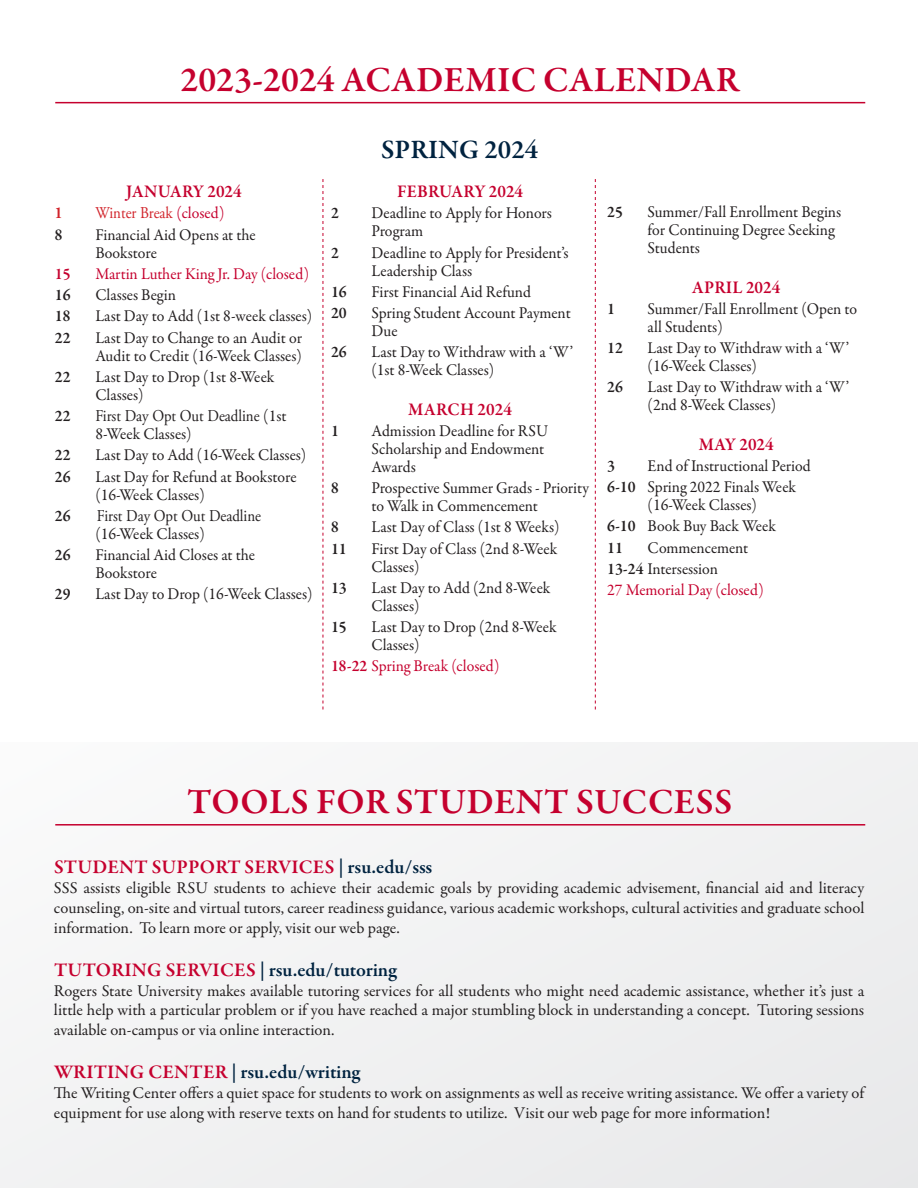
<style>
.page{position:relative;width:918px;height:1188px;background:#fff}
.page>*{position:absolute;margin:0;border:0;box-sizing:border-box;transform-origin:0 0}
.t1{font:600 36px "Garamond Premr Pro";letter-spacing:.01em;color:#c5002e}
.t2{font:600 27px "Garamond Premr Pro";color:#002340}
.t3{font:600 19.5px "Garamond Premr Pro";letter-spacing:.005em;color:#002340}
.t4{font:600 19.5px "Garamond Premr Pro";letter-spacing:.005em;color:#c5002e}
.t5{font:600 18px "Garamond Premr Pro";color:#c5002e;scale:.96 1}
.t6{font:16.5px/18px "Garamond Premr Pro";letter-spacing:-.005em;color:#231f20;scale:.96 1}
.t7{font:16.5px/19.8px "Garamond Premr Pro";letter-spacing:-.005em;color:#231f20;text-align:justify}
.t8{font:16.5px/18px "Adobe Garamond Pro";color:#231f20;scale:.9 1}
.t9{font:16.5px "Garamond Premr Pro";letter-spacing:-.005em;color:#c5002e;scale:.96 1}
.t10{font:600 16.5px "Garamond Premr Pro";color:#231f20;scale:.96 1}
.t11{font:16.5px "Adobe Garamond Pro";color:#d1232a;scale:.9 1}
.t12{font:600 16.5px "Garamond Premr Pro";color:#c5002e;scale:.96 1}
.t13{font:700 16.5px "Adobe Garamond Pro";color:#d1232a;scale:.9 1}
.s1{font-family:"Garamond Premr Pro";color:#c5002e}
.s2{font-family:"Garamond Premr Pro"}
.s3{font-weight:600}
.s4{color:#002340}
.s5{color:#c5002e}
</style>
<div class="page">
<div style="left:0;top:742px;width:918px;height:446px;background:#f1f2f2"></div>
<svg style="left:323px;top:179px;width:1px;height:531px"></svg>
<svg style="left:595px;top:179px;width:1px;height:531px"></svg>
<hr style="left:55px;top:102px;width:810px;height:1px;background:#c5002e">
<hr style="left:55px;top:824px;width:810px;height:2px;background:#c5002e">
<p class="t1" style="left:181px;top:58px;width:560px">2023-2024 ACADEMIC CALENDAR</p>
<p class="t5" style="left:126px;top:181px;width:122px">JANUARY 2024</p>
<p class="t13" style="left:55px;top:204px;width:10px">1</p>
<p class="t11" style="left:95px;top:203px;width:145px">Winter Break <span class="s1">(closed)</span></p>
<p class="t10" style="left:55px;top:225px;width:10px">8</p>
<p class="t6" style="left:95px;top:226px;width:169px">Financial Aid Opens at the<br>Bookstore</p>
<p class="t12" style="left:55px;top:264px;width:18px">15</p>
<p class="t9" style="left:95px;top:264px;width:224px">Martin Luther King Jr. Day (closed)</p>
<p class="t10" style="left:55px;top:285px;width:18px">16</p>
<p class="t6" style="left:95px;top:286px;width:86px">Classes Begin</p>
<p class="t10" style="left:55px;top:306px;width:18px">18</p>
<p class="t6" style="left:95px;top:308px;width:227px">Last Day to Add (1st 8-week classes)</p>
<p class="t10" style="left:55px;top:327px;width:18px">22</p>
<p class="t6" style="left:95px;top:329px;width:217px">Last Day to Change to an Audit or<br>Audit to Credit (16-Week Classes)</p>
<p class="t10" style="left:55px;top:367px;width:18px">22</p>
<p class="t6" style="left:95px;top:368px;width:188px">Last Day to Drop (1st 8-Week<br>Classes)</p>
<p class="t10" style="left:55px;top:406px;width:18px">22</p>
<p class="t8" style="left:95px;top:407px;width:214px">First Day Opt Out Deadline <span class="s2">(1st<br>8-Week Classes)</span></p>
<p class="t10" style="left:55px;top:445px;width:18px">22</p>
<p class="t6" style="left:95px;top:447px;width:221px">Last Day to Add (16-Week Classes)</p>
<p class="t10" style="left:55px;top:466px;width:18px">26</p>
<p class="t6" style="left:95px;top:468px;width:211px">Last Day for Refund at Bookstore (16-Week Classes)</p>
<p class="t10" style="left:55px;top:506px;width:18px">26</p>
<p class="t8" style="left:95px;top:507px;width:186px">First Day Opt Out Deadline <span class="s2">(16-Week Classes)</span></p>
<p class="t10" style="left:55px;top:545px;width:18px">26</p>
<p class="t6" style="left:95px;top:546px;width:168px">Financial Aid Closes at the<br>Bookstore</p>
<p class="t10" style="left:55px;top:584px;width:18px">29</p>
<p class="t6" style="left:95px;top:586px;width:228px">Last Day to Drop (16-Week Classes)</p>
<p class="t2" style="left:381px;top:133px;width:159px">SPRING 2024</p>
<p class="t5" style="left:397px;top:181px;width:133px">FEBRUARY 2024</p>
<p class="t10" style="left:331px;top:203px;width:10px">2</p>
<p class="t6" style="left:372px;top:205px;width:190px">Deadline to Apply for Honors<br>Program</p>
<p class="t10" style="left:331px;top:243px;width:10px">2</p>
<p class="t6" style="left:372px;top:244px;width:207px">Deadline to Apply for President’s<br>Leadership Class</p>
<p class="t10" style="left:331px;top:282px;width:18px">16</p>
<p class="t6" style="left:372px;top:283px;width:168px">First Financial Aid Refund</p>
<p class="t10" style="left:331px;top:303px;width:18px">20</p>
<p class="t6" style="left:372px;top:304px;width:209px">Spring Student Account Payment<br>Due</p>
<p class="t10" style="left:331px;top:342px;width:18px">26</p>
<p class="t6" style="left:372px;top:344px;width:211px">Last Day to Withdraw with a ‘W’ (1st 8-Week Classes)</p>
<p class="t5" style="left:408px;top:398px;width:109px">MARCH 2024</p>
<p class="t10" style="left:331px;top:421px;width:10px">1</p>
<p class="t6" style="left:372px;top:422px;width:186px">Admission Deadline for RSU<br>Scholarship and Endowment<br>Awards</p>
<p class="t10" style="left:331px;top:478px;width:10px">8</p>
<p class="t6" style="left:372px;top:479px;width:228px">Prospective Summer Grads - Priority to Walk in Commencement</p>
<p class="t10" style="left:331px;top:517px;width:10px">8</p>
<p class="t6" style="left:372px;top:519px;width:197px">Last Day of Class (1st 8 Weeks)</p>
<p class="t10" style="left:331px;top:538px;width:18px">11</p>
<p class="t6" style="left:372px;top:540px;width:195px">First Day of Class (2nd 8-Week<br>Classes)</p>
<p class="t10" style="left:331px;top:578px;width:18px">13</p>
<p class="t6" style="left:372px;top:579px;width:188px">Last Day to Add (2nd 8-Week<br>Classes)</p>
<p class="t10" style="left:331px;top:617px;width:18px">15</p>
<p class="t6" style="left:372px;top:618px;width:194px">Last Day to Drop (2nd 8-Week<br>Classes)</p>
<p class="t9" style="left:331px;top:656px;width:177px"><span class="s3">18-22</span> Spring Break (closed)</p>
<p class="t10" style="left:607px;top:202px;width:18px">25</p>
<p class="t6" style="left:648px;top:204px;width:203px">Summer/Fall Enrollment Begins for Continuing Degree Seeking<br>Students</p>
<p class="t5" style="left:692px;top:276px;width:93px">APRIL 2024</p>
<p class="t10" style="left:607px;top:299px;width:10px">1</p>
<p class="t6" style="left:648px;top:300px;width:220px">Summer/Fall Enrollment (Open to all Students)</p>
<p class="t10" style="left:607px;top:338px;width:18px">12</p>
<p class="t6" style="left:648px;top:339px;width:211px">Last Day to Withdraw with a ‘W’ (16-Week Classes)</p>
<p class="t10" style="left:607px;top:377px;width:18px">26</p>
<p class="t6" style="left:648px;top:379px;width:211px">Last Day to Withdraw with a ‘W’ (2nd 8-Week Classes)</p>
<p class="t5" style="left:699px;top:433px;width:80px">MAY 2024</p>
<p class="t10" style="left:607px;top:456px;width:10px">3</p>
<p class="t6" style="left:648px;top:457px;width:171px">End of Instructional Period</p>
<p class="t6" style="left:607px;top:478px;width:198px;text-align:center"><span class="s3">6-10</span> Spring 2022 Finals Week (16-Week Classes)</p>
<p class="t6" style="left:607px;top:517px;width:178px"><span class="s3">6-10</span> Book Buy Back Week</p>
<p class="t10" style="left:607px;top:537px;width:18px">11</p>
<p class="t6" style="left:648px;top:539px;width:106px">Commencement</p>
<p class="t6" style="left:607px;top:560px;width:117px"><span class="s3">13-24</span> Intersession</p>
<p class="t9" style="left:607px;top:580px;width:165px">27 Memorial Day (closed)</p>
<p class="t1" style="left:187px;top:780px;width:547px">TOOLS FOR STUDENT SUCCESS</p>
<p class="t4" style="left:54px;top:855px;width:380px">STUDENT SUPPORT SERVICES <span class="s4">| rsu.edu/sss</span></p>
<p class="t7" style="left:54px;top:878px;width:812px">SSS assists eligible RSU students to achieve their academic goals by providing academic advisement, financial aid and literacy counseling, on-site and virtual tutors, career readiness guidance, various academic workshops, cultural activities and graduate school information. To learn more or apply, visit our web page.</p>
<p class="t3" style="left:54px;top:958px;width:344px"><span class="s5">TUTORING SERVICES</span> | rsu.edu/tutoring</p>
<p class="t7" style="left:54px;top:981px;width:812px">Rogers State University makes available tutoring services for all students who might need academic assistance, whether it’s just a little help with a particular problem or if you have reached a major stumbling block in understanding a concept. Tutoring sessions available on-campus or via online interaction.</p>
<p class="t3" style="left:54px;top:1061px;width:308px"><span class="s5">WRITING CENTER</span> | rsu.edu/writing</p>
<p class="t7" style="left:54px;top:1084px;width:812px">The Writing Center offers a quiet space for students to work on assignments as well as receive writing assistance. We offer a variety of equipment for use along with reserve texts on hand for students to utilize. Visit our web page for more information!</p>
</div>
